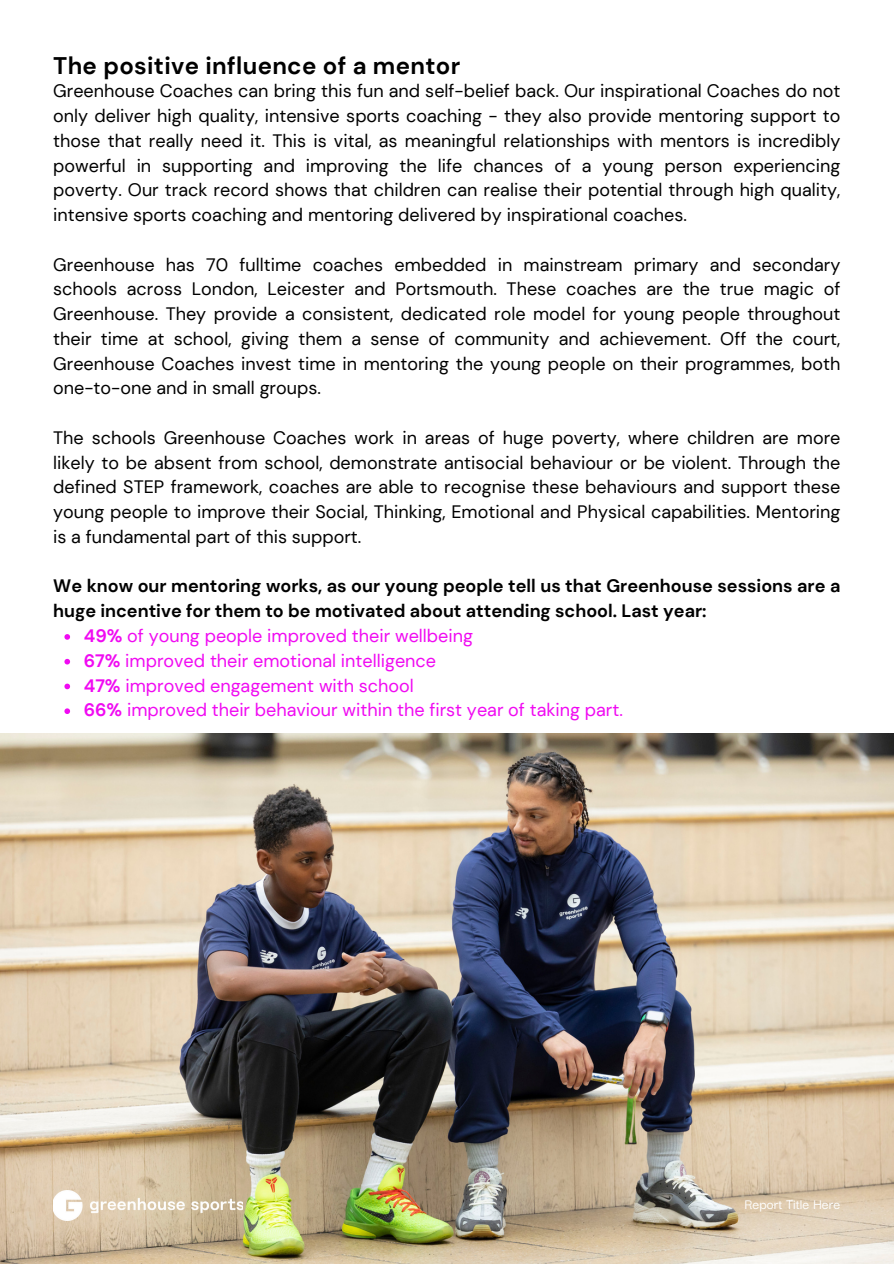
<style>
.page{position:relative;width:894px;height:1264px;background:#fff}
.page>*{position:absolute;margin:0;border:0;box-sizing:border-box;transform-origin:0 0}
.t1{font:700 24px "DM Sans";letter-spacing:.015em;color:#000}
.t2{font:18px/24.8px "DM Sans";color:#000;text-align:justify}
.t3{font:18px "DM Sans";color:#f00af2}
.t4{font:700 18px/24.8px "DM Sans";color:#000}
.t5{font:500 15.3px "Darker Grotesque";color:#fff}
.s1{font-weight:700}
</style>
<div class="page">
<img style="left:0;top:733px;width:893px;height:530px">
<img style="left:53px;top:1190px;width:189px;height:30px">
<svg style="left:64px;top:634px;width:6px;height:5px"></svg>
<svg style="left:64px;top:659px;width:6px;height:5px"></svg>
<svg style="left:64px;top:683px;width:6px;height:6px"></svg>
<svg style="left:64px;top:708px;width:6px;height:6px"></svg>
<p class="t1" style="left:53px;top:51px;width:408px">The positive influence of a mentor</p>
<h3 class="t2" style="left:53px;top:79px;width:788px">Greenhouse Coaches can bring this fun and self-belief back. Our inspirational Coaches do not only deliver high quality, intensive sports coaching - they also provide mentoring support to those that really need it. This is vital, as meaningful relationships with mentors is incredibly powerful in supporting and improving the life chances of a young person experiencing poverty. Our track record shows that children can realise their potential through high quality, intensive sports coaching and mentoring delivered by inspirational coaches.</h3>
<h2 class="t2" style="left:53px;top:252px;width:788px">Greenhouse has 70 fulltime coaches embedded in mainstream primary and secondary schools across London, Leicester and Portsmouth. These coaches are the true magic of Greenhouse. They provide a consistent, dedicated role model for young people throughout their time at school, giving them a sense of community and achievement. Off the court, Greenhouse Coaches invest time in mentoring the young people on their programmes, both one-to-one and in small groups.</h2>
<p class="t2" style="left:53px;top:425px;width:788px">The schools Greenhouse Coaches work in areas of huge poverty, where children are more likely to be absent from school, demonstrate antisocial behaviour or be violent. Through the defined STEP framework, coaches are able to recognise these behaviours and support these young people to improve their Social, Thinking, Emotional and Physical capabilities. Mentoring is a fundamental part of this support.</p>
<p class="t4" style="left:53px;top:574px;width:788px">We know our mentoring works, as our young people tell us that Greenhouse sessions are a huge incentive for them to be motivated about attending school. Last year:</p>
<p class="t3" style="left:84px;top:624px;width:390px"><span class="s1">49%</span> of young people improved their wellbeing</p>
<p class="t3" style="left:84px;top:649px;width:354px"><span class="s1">67%</span> improved their emotional intelligence</p>
<p class="t3" style="left:84px;top:673px;width:331px"><span class="s1">47%</span> improved engagement with school</p>
<p class="t3" style="left:84px;top:698px;width:540px"><span class="s1">66%</span> improved their behaviour within the first year of taking part.</p>
<h3 class="t5" style="left:744px;top:1192px;width:98px">Report Title Here</h3>
</div>
